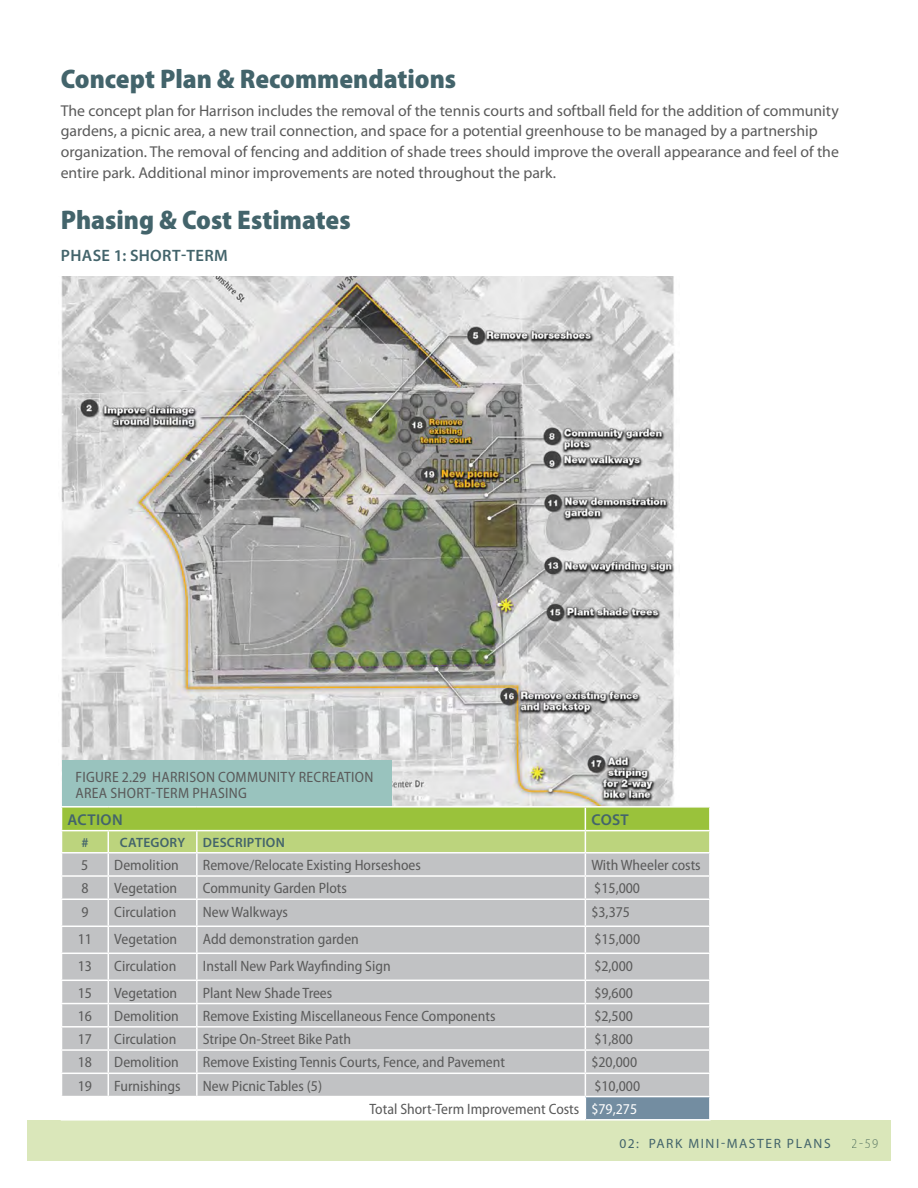
<style>
.page{position:relative;width:918px;height:1188px;background:#fff}
.page>*{position:absolute;margin:0;border:0;box-sizing:border-box;transform-origin:0 0}
.t1{font:900 semi-condensed 27px "Myriad Pro";color:#43646b}
.t2{font:600 16.5px "Myriad Pro";letter-spacing:.02em;color:#43646b}
.t3{font:15.75px/21px "Myriad Pro";color:#5a5a5a}
.t4{font:600 15.75px "Myriad Pro";letter-spacing:.02em;color:#43646b}
.t5{font:semi-condensed 15px/23.2px "Myriad Pro";color:#5a5a5a;text-align:right}
.t6{font:semi-condensed 15px/16.5px "Myriad Pro";letter-spacing:.02em;color:#5a5a5a}
.t7{font:13.5px "Myriad Pro";color:#43646b}
.t8{font:600 13.5px "Myriad Pro";letter-spacing:.02em;color:#43646b}
.t9{font:300 semi-condensed 13.5px "Myriad Pro";color:#698389}
.s1{color:#fff}
</style>
<div class="page">
<div style="left:0;top:1121px;width:918px;height:44px;background:#dae7ba"></div>
<img style="left:61px;top:276px;width:614px;height:530px">
<svg style="left:61px;top:807px;width:649px;height:312px;background:#c4cabc"></svg>
<hr style="left:709px;top:1097px;width:2px;height:22px;background:#fff">
<div style="left:62px;top:761px;width:329px;height:45px;background:#99c3be"></div>
<h1 class="t1" style="left:61px;top:63px;width:397px">Concept Plan &amp; Recommendations</h1>
<p class="t3" style="left:61px;top:99px;width:780px">The concept plan for Harrison includes the removal of the tennis courts and softball field for the addition of community gardens, a picnic area, a new trail connection, and space for a potential greenhouse to be managed by a partnership organization. The removal of fencing and addition of shade trees should improve the overall appearance and feel of the entire park. Additional minor improvements are noted throughout the park.</p>
<h1 class="t1" style="left:61px;top:204px;width:291px">Phasing &amp; Cost Estimates</h1>
<p class="t2" style="left:61px;top:245px;width:168px">PHASE 1: SHORT-TERM</p>
<p class="t6" style="left:75px;top:769px;width:300px">Figure 2.29 Harrison community recreation area Short-Term phasing</p>
<p class="t4" style="left:68px;top:809px;width:56px">ACTION</p>
<p class="t4" style="left:592px;top:809px;width:39px">COST</p>
<p class="t8" style="left:81px;top:834px;width:9px">#</p>
<p class="t8" style="left:120px;top:834px;width:67px">CA TEGORY</p>
<p class="t8" style="left:203px;top:834px;width:83px">DESCRIPTION</p>
<p class="t5" style="left:81px;top:854px;width:9px">5</p>
<p class="t5" style="left:114px;top:854px;width:66px">Demolition</p>
<p class="t5" style="left:203px;top:854px;width:220px">Remove/Relocate Existing Horseshoes</p>
<p class="t5" style="left:591px;top:854px;width:111px">With Wheeler costs</p>
<p class="t5" style="left:81px;top:877px;width:9px">8</p>
<p class="t5" style="left:114px;top:877px;width:64px">Vegetation</p>
<p class="t5" style="left:203px;top:877px;width:146px">Community Garden Plots</p>
<p class="t5" style="left:594px;top:877px;width:47px">$15,000</p>
<p class="t5" style="left:81px;top:900px;width:9px">9</p>
<p class="t5" style="left:114px;top:900px;width:64px">Circulation</p>
<p class="t5" style="left:203px;top:900px;width:87px">New Walkways</p>
<p class="t5" style="left:591px;top:900px;width:40px">$3,375</p>
<p class="t5" style="left:78px;top:927px;width:16px">11</p>
<p class="t5" style="left:114px;top:927px;width:64px">Vegetation</p>
<p class="t5" style="left:203px;top:927px;width:158px">Add demonstration garden</p>
<p class="t5" style="left:594px;top:927px;width:47px">$15,000</p>
<p class="t5" style="left:78px;top:954px;width:16px">13</p>
<p class="t5" style="left:114px;top:954px;width:64px">Circulation</p>
<p class="t5" style="left:203px;top:954px;width:189px">Install New Park Wayfinding Sign</p>
<p class="t5" style="left:594px;top:954px;width:40px">$2,000</p>
<p class="t5" style="left:78px;top:981px;width:16px">15</p>
<p class="t5" style="left:114px;top:981px;width:64px">Vegetation</p>
<p class="t5" style="left:203px;top:981px;width:131px">Plant New Shade Trees</p>
<p class="t5" style="left:594px;top:981px;width:40px">$9,600</p>
<p class="t5" style="left:78px;top:1004px;width:16px">16</p>
<p class="t5" style="left:114px;top:1004px;width:66px">Demolition</p>
<p class="t5" style="left:203px;top:1004px;width:294px">Remove Existing Miscellaneous Fence Components</p>
<p class="t5" style="left:594px;top:1004px;width:40px">$2,500</p>
<p class="t5" style="left:78px;top:1028px;width:16px">17</p>
<p class="t5" style="left:114px;top:1028px;width:64px">Circulation</p>
<p class="t5" style="left:203px;top:1028px;width:150px">Stripe On-Street Bike Path</p>
<p class="t5" style="left:594px;top:1028px;width:40px">$1,800</p>
<p class="t5" style="left:78px;top:1051px;width:16px">18</p>
<p class="t5" style="left:114px;top:1051px;width:66px">Demolition</p>
<p class="t5" style="left:203px;top:1051px;width:304px">Remove Existing Tennis Courts, Fence, and Pavement</p>
<p class="t5" style="left:591px;top:1051px;width:47px">$20,000</p>
<p class="t5" style="left:78px;top:1074px;width:16px">19</p>
<p class="t5" style="left:114px;top:1074px;width:68px">Furnishings</p>
<p class="t5" style="left:203px;top:1074px;width:121px">New Picnic Tables (5)</p>
<p class="t5" style="left:369px;top:1074px;width:272px">$10,000<br>Total Short-Term Improvement Costs <span class="s1">$79,275</span></p>
<p class="t7" style="left:620px;top:1135px;width:47px">02: Park</p>
<p class="t7" style="left:688px;top:1135px;width:49px">Mini-master</p>
<p class="t7" style="left:787px;top:1135px;width:10px">plans</p>
<p class="t9" style="left:852px;top:1136px;width:28px">2-59</p>
</div>
